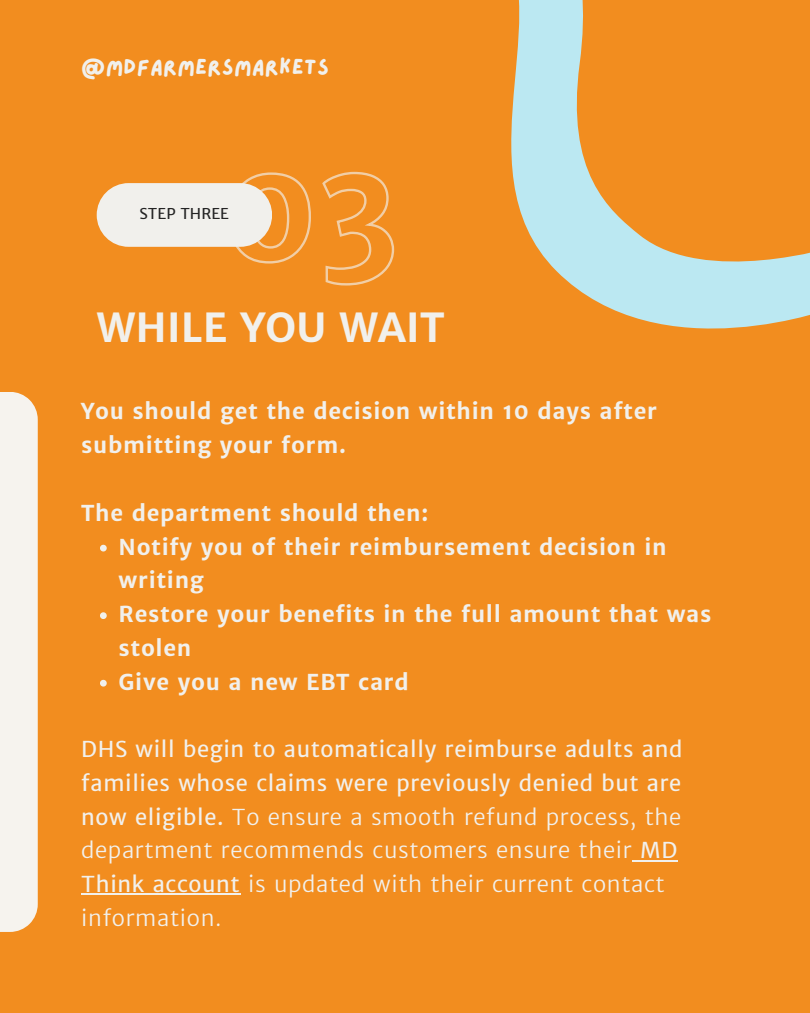
<style>
.page{position:relative;width:810px;height:1013px;background:#fff}
.page>*{position:absolute;margin:0;border:0;box-sizing:border-box;transform-origin:0 0}
.t1{font:700 40.2px "Merriweather Sans";color:#f1f0ec}
.t2{font:22px/33.8px "Merriweather Sans";letter-spacing:.03em;color:#f1f0ec}
.t3{font:700 22px/33.8px "Merriweather Sans";letter-spacing:.03em;color:#f1f0ec}
.t4{font:22px "Lazydog";letter-spacing:.015em;color:#f1f0ec}
.t5{font:15px "Merriweather Sans";color:#242424}
.s1{font-weight:300}
</style>
<div class="page">
<div style="left:0;top:0;width:810px;height:1012px;background:#f28d1f"></div>
<svg style="left:100px;top:544px;width:7px;height:7px"></svg>
<svg style="left:100px;top:612px;width:7px;height:7px"></svg>
<svg style="left:100px;top:679px;width:7px;height:7px"></svg>
<hr style="left:632px;top:859px;width:46px;height:2px;background:#f1f0ec">
<hr style="left:81px;top:893px;width:159px;height:2px;background:#f1f0ec">
<div style="left:97px;top:183px;width:175px;height:64px;background:#f1f0ec;border-radius:32px"></div>
<svg style="left:176px;top:0;width:634px;height:329px"></svg>
<div style="left:0;top:392px;width:38px;height:540px;background:#f6f3ee"></div>
<p class="t4" style="left:81px;top:56px;width:249px">@MDFARMERSMARKETS</p>
<h2 class="t5" style="left:140px;top:204px;width:91px">STEP THREE</h2>
<p class="t1" style="left:97px;top:302px;width:349px">WHILE YOU WAIT</p>
<p class="t3" style="left:81px;top:395px;width:577px">You should get the decision within 10 days after submitting your form.</p>
<p class="t3" style="left:81px;top:496px;width:349px">The department should then:</p>
<h3 class="t3" style="left:119px;top:530px;width:550px">Notify you of their reimbursement decision in writing</h3>
<p class="t3" style="left:119px;top:597px;width:594px">Restore your benefits in the full amount that was stolen</p>
<h1 class="t3" style="left:119px;top:665px;width:292px">Give you a new EBT card</h1>
<h2 class="t2" style="left:81px;top:732px;width:603px">DHS will begin to automatically reimburse adults and families whose claims were previously denied but are now eligible. <span class="s1">To ensure a smooth refund process, the department recommends customers ensure their</span> MD Think account <span class="s1">is updated with their current contact information.</span></h2>
</div>
